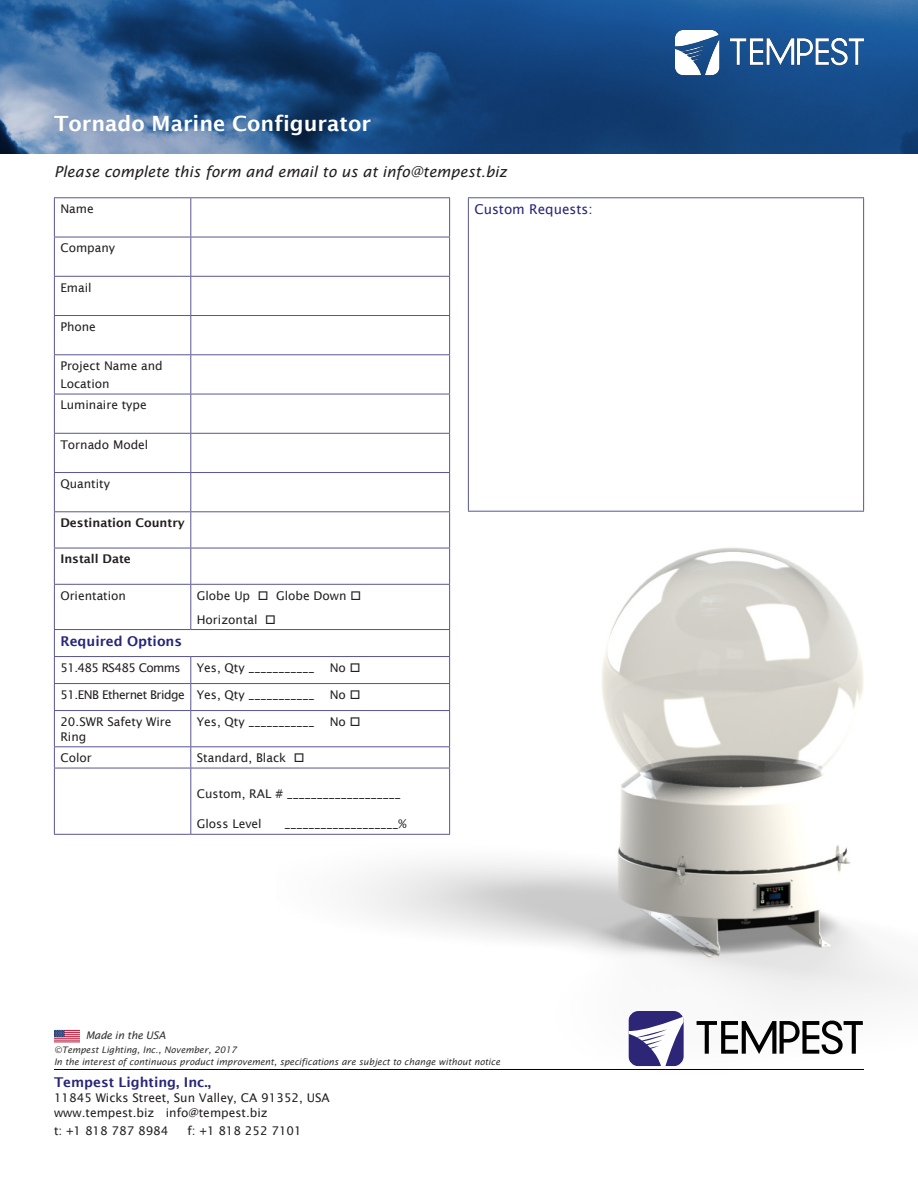
<style>
.page{position:relative;width:918px;height:1188px;background:#fff}
.page>*{position:absolute;margin:0;border:0;box-sizing:border-box;transform-origin:0 0}
.t1{font:600 21px "Lucida Sans";color:#fff}
.t2{font:italic 15px "Lucida Sans";color:#231f20}
.t3{font:600 13.5px "Lucida Sans";color:#272679}
.t4{font:13.5px "Lucida Sans";color:#272679}
.t5{font:12px/15px "Lucida Sans";color:#231f20}
.t6{font:600 12px "Lucida Sans";color:#231f20}
.t7{font:12px "Lucida Sans";letter-spacing:-.04em;color:#231f20}
.t8{font:12px "Lucida Sans";letter-spacing:-.05em;color:#231f20}
.t9{font:italic 10.5px "Lucida Sans";letter-spacing:-.02em;color:#323232}
.t10{font:italic 9px "Lucida Sans";color:#323232}
</style>
<div class="page">
<img style="left:276px;top:530px;width:642px;height:525px">
<img style="left:0;top:0;width:918px;height:154px">
<img style="left:675px;top:31px;width:189px;height:49px">
<div style="left:628px;top:1011px;width:56px;height:55px;background:#2d2677;border-radius:10px"></div>
<svg style="left:628px;top:1017px;width:56px;height:49px"></svg>
<svg style="left:697px;top:1021px;width:167px;height:33px"></svg>
<hr style="left:54px;top:1069px;width:810px;height:1px;background:#000">
<img style="left:54px;top:1030px;width:26px;height:12px">
<hr style="left:54px;top:197px;width:137px;height:1px;background:#585594">
<hr style="left:54px;top:198px;width:1px;height:39px;background:#585594">
<hr style="left:191px;top:197px;width:259px;height:1px;background:#585594">
<hr style="left:190px;top:198px;width:1px;height:39px;background:#585594">
<hr style="left:449px;top:198px;width:1px;height:39px;background:#585594">
<hr style="left:54px;top:237px;width:137px;height:1px;background:#585594">
<hr style="left:54px;top:237px;width:1px;height:39px;background:#585594">
<hr style="left:191px;top:237px;width:259px;height:1px;background:#585594">
<hr style="left:190px;top:237px;width:1px;height:39px;background:#585594">
<hr style="left:449px;top:237px;width:1px;height:39px;background:#585594">
<hr style="left:54px;top:276px;width:137px;height:1px;background:#585594">
<hr style="left:54px;top:277px;width:1px;height:38px;background:#585594">
<hr style="left:191px;top:276px;width:259px;height:1px;background:#585594">
<hr style="left:190px;top:277px;width:1px;height:38px;background:#585594">
<hr style="left:449px;top:277px;width:1px;height:38px;background:#585594">
<hr style="left:54px;top:315px;width:137px;height:1px;background:#585594">
<hr style="left:54px;top:316px;width:1px;height:38px;background:#585594">
<hr style="left:191px;top:315px;width:259px;height:1px;background:#585594">
<hr style="left:190px;top:316px;width:1px;height:38px;background:#585594">
<hr style="left:449px;top:316px;width:1px;height:38px;background:#585594">
<hr style="left:54px;top:354px;width:137px;height:1px;background:#585594">
<hr style="left:54px;top:355px;width:1px;height:39px;background:#585594">
<hr style="left:191px;top:354px;width:259px;height:1px;background:#585594">
<hr style="left:190px;top:355px;width:1px;height:39px;background:#585594">
<hr style="left:449px;top:355px;width:1px;height:39px;background:#585594">
<hr style="left:54px;top:394px;width:137px;height:1px;background:#585594">
<hr style="left:54px;top:394px;width:1px;height:39px;background:#585594">
<hr style="left:191px;top:394px;width:259px;height:1px;background:#585594">
<hr style="left:190px;top:394px;width:1px;height:39px;background:#585594">
<hr style="left:449px;top:394px;width:1px;height:39px;background:#585594">
<hr style="left:54px;top:433px;width:137px;height:1px;background:#585594">
<hr style="left:54px;top:434px;width:1px;height:38px;background:#585594">
<hr style="left:191px;top:433px;width:259px;height:1px;background:#585594">
<hr style="left:190px;top:434px;width:1px;height:38px;background:#585594">
<hr style="left:449px;top:434px;width:1px;height:38px;background:#585594">
<hr style="left:54px;top:472px;width:137px;height:1px;background:#585594">
<hr style="left:54px;top:473px;width:1px;height:38px;background:#585594">
<hr style="left:191px;top:472px;width:259px;height:1px;background:#585594">
<hr style="left:190px;top:473px;width:1px;height:38px;background:#585594">
<hr style="left:449px;top:473px;width:1px;height:38px;background:#585594">
<hr style="left:54px;top:511px;width:137px;height:1px;background:#585594">
<hr style="left:54px;top:512px;width:1px;height:36px;background:#585594">
<hr style="left:191px;top:511px;width:259px;height:1px;background:#585594">
<hr style="left:190px;top:512px;width:1px;height:36px;background:#585594">
<hr style="left:449px;top:512px;width:1px;height:36px;background:#585594">
<hr style="left:54px;top:548px;width:137px;height:1px;background:#585594">
<hr style="left:54px;top:548px;width:1px;height:36px;background:#585594">
<hr style="left:191px;top:548px;width:259px;height:1px;background:#585594">
<hr style="left:190px;top:548px;width:1px;height:36px;background:#585594">
<hr style="left:449px;top:548px;width:1px;height:36px;background:#585594">
<hr style="left:54px;top:584px;width:137px;height:1px;background:#585594">
<hr style="left:54px;top:585px;width:1px;height:44px;background:#585594">
<hr style="left:191px;top:584px;width:259px;height:1px;background:#585594">
<hr style="left:190px;top:585px;width:1px;height:44px;background:#585594">
<hr style="left:449px;top:585px;width:1px;height:44px;background:#585594">
<hr style="left:54px;top:629px;width:137px;height:1px;background:#585594">
<hr style="left:191px;top:629px;width:259px;height:1px;background:#585594">
<hr style="left:54px;top:656px;width:137px;height:1px;background:#585594">
<hr style="left:191px;top:656px;width:259px;height:1px;background:#585594">
<hr style="left:54px;top:683px;width:137px;height:1px;background:#585594">
<svg style="left:54px;top:630px;width:1px;height:80px"></svg>
<hr style="left:191px;top:683px;width:259px;height:1px;background:#585594">
<svg style="left:190px;top:657px;width:1px;height:53px"></svg>
<svg style="left:449px;top:630px;width:1px;height:80px"></svg>
<hr style="left:54px;top:710px;width:137px;height:1px;background:#585594">
<hr style="left:54px;top:711px;width:1px;height:35px;background:#585594">
<hr style="left:191px;top:710px;width:259px;height:1px;background:#585594">
<hr style="left:190px;top:711px;width:1px;height:35px;background:#585594">
<hr style="left:449px;top:711px;width:1px;height:35px;background:#585594">
<hr style="left:54px;top:746px;width:137px;height:1px;background:#585594">
<svg style="left:54px;top:747px;width:1px;height:21px"></svg>
<hr style="left:191px;top:746px;width:259px;height:1px;background:#585594">
<svg style="left:190px;top:747px;width:1px;height:21px"></svg>
<svg style="left:449px;top:747px;width:1px;height:21px"></svg>
<hr style="left:54px;top:768px;width:137px;height:1px;background:#585594">
<hr style="left:54px;top:768px;width:1px;height:66px;background:#585594">
<hr style="left:191px;top:768px;width:259px;height:1px;background:#585594">
<hr style="left:190px;top:768px;width:1px;height:66px;background:#585594">
<hr style="left:449px;top:768px;width:1px;height:66px;background:#585594">
<hr style="left:54px;top:834px;width:137px;height:1px;background:#585594">
<hr style="left:191px;top:834px;width:259px;height:1px;background:#585594">
<hr style="left:468px;top:197px;width:396px;height:1px;background:#585594">
<hr style="left:468px;top:198px;width:1px;height:313px;background:#585594">
<hr style="left:863px;top:198px;width:1px;height:313px;background:#585594">
<hr style="left:468px;top:511px;width:396px;height:1px;background:#585594">
<p class="t1" style="left:54px;top:112px;width:318px">Tornado Marine Configurator</p>
<p class="t2" style="left:54px;top:163px;width:455px">Please complete this form and email to us at info@tempest.biz</p>
<p class="t4" style="left:474px;top:202px;width:120px">Custom Requests:</p>
<p class="t5" style="left:60px;top:201px;width:35px">Name</p>
<p class="t5" style="left:60px;top:240px;width:56px">Company</p>
<p class="t5" style="left:60px;top:280px;width:33px">Email</p>
<p class="t5" style="left:60px;top:319px;width:37px">Phone</p>
<p class="t5" style="left:60px;top:358px;width:104px">Project Name and</p>
<p class="t5" style="left:60px;top:376px;width:51px">Location</p>
<p class="t5" style="left:60px;top:397px;width:88px">Luminaire type</p>
<p class="t5" style="left:60px;top:437px;width:90px">Tornado Model</p>
<p class="t5" style="left:60px;top:476px;width:51px">Quantity</p>
<p class="t6" style="left:60px;top:516px;width:126px">Destination Country</p>
<p class="t6" style="left:60px;top:552px;width:72px">Install Date</p>
<p class="t5" style="left:60px;top:588px;width:67px">Orientation</p>
<p class="t5" style="left:197px;top:588px;width:166px">Globe Up □ Globe Down □</p>
<p class="t5" style="left:197px;top:612px;width:81px">Horizontal □</p>
<p class="t3" style="left:60px;top:633px;width:123px">Required Options</p>
<p class="t8" style="left:60px;top:661px;width:122px">51.485 RS485 Comms</p>
<p class="t5" style="left:197px;top:660px;width:119px">Yes, Qty ___________</p>
<p class="t5" style="left:330px;top:660px;width:32px">No □</p>
<p class="t7" style="left:60px;top:688px;width:126px">51.ENB Ethernet Bridge</p>
<p class="t5" style="left:197px;top:687px;width:119px">Yes, Qty ___________</p>
<p class="t5" style="left:330px;top:687px;width:32px">No □</p>
<p class="t5" style="left:60px;top:714px;width:113px">20.SWR Safety Wire<br>Ring</p>
<p class="t5" style="left:197px;top:714px;width:119px">Yes, Qty ___________</p>
<p class="t5" style="left:330px;top:714px;width:32px">No □</p>
<p class="t5" style="left:60px;top:750px;width:33px">Color</p>
<p class="t5" style="left:197px;top:750px;width:109px">Standard, Black □</p>
<p class="t5" style="left:197px;top:787px;width:205px">Custom, RAL # ___________________</p>
<p class="t5" style="left:197px;top:817px;width:66px">Gloss Level</p>
<p class="t5" style="left:285px;top:817px;width:124px">___________________%</p>
<p class="t9" style="left:86px;top:1029px;width:81px">Made in the USA</p>
<p class="t10" style="left:54px;top:1045px;width:184px">©Tempest Lighting, Inc., November, 2017</p>
<p class="t10" style="left:54px;top:1057px;width:448px">In the interest of continuous product improvement, specifications are subject to change without notice</p>
<p class="t3" style="left:54px;top:1074px;width:159px">Tempest Lighting, Inc.,</p>
<p class="t5" style="left:54px;top:1090px;width:277px">11845 Wicks Street, Sun Valley, CA 91352, USA</p>
<p class="t5" style="left:54px;top:1105px;width:215px">www.tempest.biz info@tempest.biz</p>
<p class="t5" style="left:54px;top:1123px;width:116px">t: +1 818 787 8984</p>
<p class="t5" style="left:187px;top:1123px;width:116px">f: +1 818 252 7101</p>
</div>
